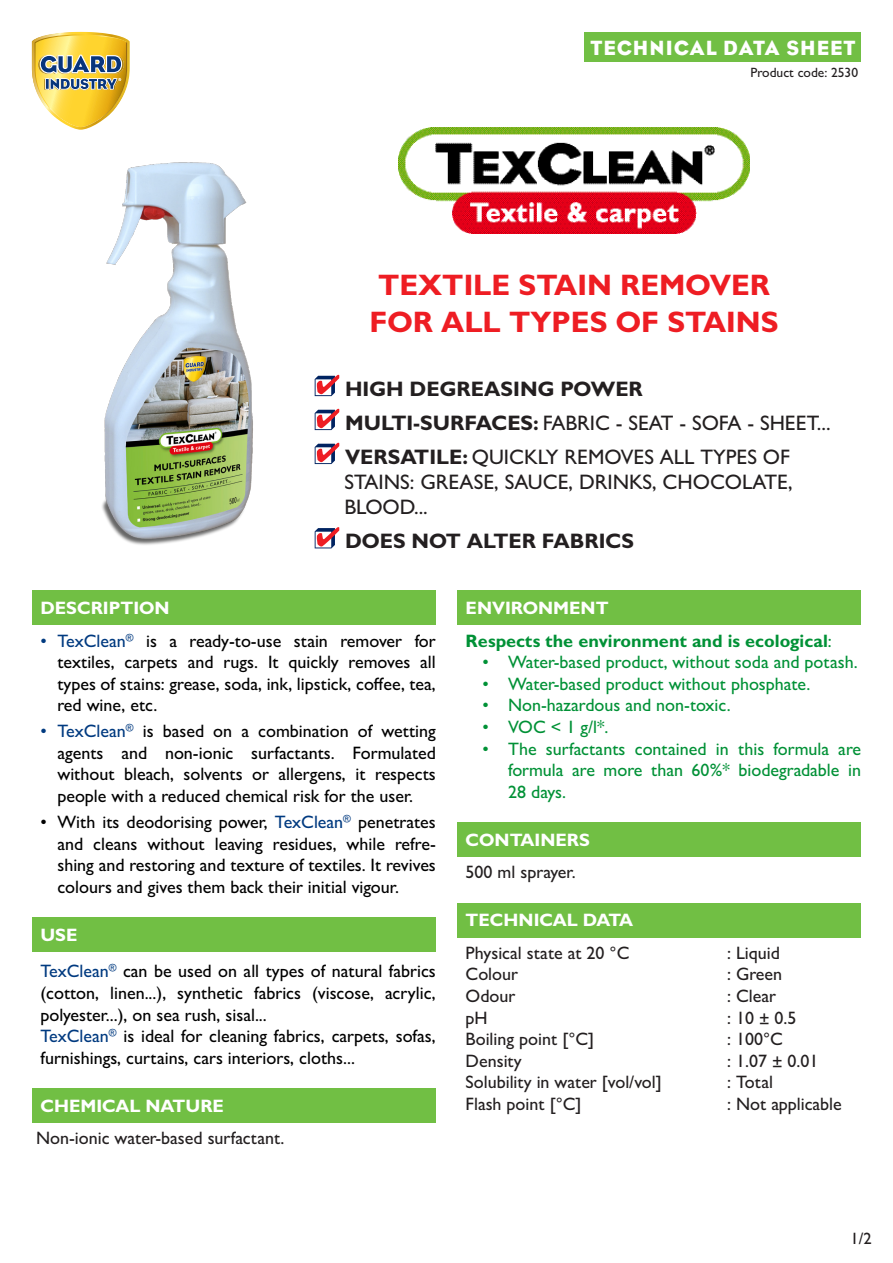
<style>
.page{position:relative;width:893px;height:1263px;background:#fff}
.page>*{position:absolute;margin:0;border:0;box-sizing:border-box;transform-origin:0 0}
.t1{font:700 29.7px "Gill Sans MT Std";color:#ee1d23}
.Retrait_corps_de_tex{font:500 21px/25.2px "Gill Sans MT Std";color:#231f20}
.Retrait_corps_de_tex-2{font:700 21px "Gill Sans MT Std";color:#231f20}
.t2{font:21px "Eagle";letter-spacing:.05em;color:#fff}
.paragraphe_descripti{font:500 18px/21.6px "Gill Sans MT Std";color:#000;text-align:justify}
.t3{font:500 18px/21.6px "Gill Sans MT Std";color:#009136;text-align:justify}
.Paragraphe_bullet{font:500 18px "Gill Sans MT Std";color:#231f20}
.Retrait_corps_de_tex-3{font:700 18px "Gill Sans MT Std";color:#fff}
.Retrait_corps_de_tex-4{font:700 18px "Gill Sans MT Std";color:#009136}
.Retrait_corps_de_tex-5{font:500 18px "Gill Sans MT Std";color:#231f20}
.Retrait_corps_de_tex-6{font:500 16.5px "Gill Sans MT Std";color:#231f20}
.t4{font:500 13.5px "Gill Sans MT Std";color:#231f20}
.s1{font-weight:700}
.s2{color:#003a80}
.s3{font-weight:500}
</style>
<div class="page">
<div style="left:585px;top:32px;width:276px;height:30px;background:#71bf44"></div>
<div style="left:32px;top:591px;width:404px;height:34px;background:#71bf44"></div>
<div style="left:32px;top:917px;width:404px;height:34px;background:#71bf44"></div>
<div style="left:32px;top:1089px;width:404px;height:34px;background:#71bf44"></div>
<div style="left:457px;top:591px;width:404px;height:34px;background:#71bf44"></div>
<div style="left:457px;top:823px;width:404px;height:34px;background:#71bf44"></div>
<div style="left:457px;top:903px;width:404px;height:34px;background:#71bf44"></div>
<svg style="left:32px;top:32px;width:98px;height:98px"></svg>
<img style="left:399px;top:128px;width:350px;height:106px">
<svg style="left:315px;top:375px;width:24px;height:21px"></svg>
<svg style="left:315px;top:409px;width:24px;height:21px"></svg>
<svg style="left:315px;top:443px;width:24px;height:21px"></svg>
<svg style="left:315px;top:527px;width:24px;height:21px"></svg>
<img style="left:102px;top:162px;width:151px;height:383px">
<p class="t2" style="left:590px;top:36px;width:267px">TECHNICAL DATA SHEET</p>
<p class="t4" style="left:750px;top:65px;width:109px">Product code: 2530</p>
<p class="t1" style="left:378px;top:266px;width:394px">TEXTILE STAIN REMOVER</p>
<p class="t1" style="left:369px;top:304px;width:411px">FOR ALL TYPES OF STAINS</p>
<p class="Retrait_corps_de_tex-2" style="left:345px;top:376px;width:299px">HIGH DEGREASING POWER</p>
<p class="Retrait_corps_de_tex" style="left:345px;top:410px;width:487px"><span class="s1">MULTI-SURFACES:</span> FABRIC - SEAT - SOFA - SHEET...</p>
<p class="Retrait_corps_de_tex" style="left:344px;top:444px;width:450px"><span class="s1">VERSATILE:</span> QUICKLY REMOVES ALL TYPES OF<br>STAINS: GREASE, SAUCE, DRINKS, CHOCOLATE,<br>BLOOD...</p>
<p class="Retrait_corps_de_tex-2" style="left:345px;top:528px;width:290px">DOES NOT ALTER FABRICS</p>
<p class="Retrait_corps_de_tex-3" style="left:40px;top:597px;width:131px">DESCRIPTION</p>
<p class="paragraphe_descripti" style="left:57px;top:629px;width:380px;text-indent:-17px"><span class="s2">• TexClean</span><sup>®</sup> is a ready-to-use stain remover for textiles, carpets and rugs. It quickly removes all types of stains: grease, soda, ink, lipstick, coffee, tea, red wine, etc.</p>
<p class="paragraphe_descripti" style="left:57px;top:720px;width:380px;text-indent:-17px"><span class="s2">• TexClean</span><sup>®</sup> is based on a combination of wetting agents and non-ionic surfactants. Formulated without bleach, solvents or allergens, it respects people with a reduced chemical risk for the user.</p>
<p class="paragraphe_descripti" style="left:57px;top:811px;width:380px;text-indent:-17px">• With its deodorising power, <span class="s2">TexClean</span><sup>®</sup> penetrates and cleans without leaving residues, while refre&shy;shing and restoring and texture of textiles. It revives colours and gives them back their initial vigour.</p>
<p class="Retrait_corps_de_tex-3" style="left:40px;top:923px;width:39px">USE</p>
<p class="paragraphe_descripti" style="left:40px;top:960px;width:397px"><span class="s2">TexClean</span><sup>®</sup> can be used on all types of natural fabrics (cotton, linen...), synthetic fabrics (viscose, acrylic, polyester...), on sea rush, sisal...</p>
<p class="paragraphe_descripti" style="left:40px;top:1025px;width:397px"><span class="s2">TexClean</span><sup>®</sup> is ideal for cleaning fabrics, carpets, sofas, furnishings, curtains, cars interiors, cloths...</p>
<p class="Retrait_corps_de_tex-3" style="left:40px;top:1095px;width:185px">CHEMICAL NATURE</p>
<p class="Paragraphe_bullet" style="left:36px;top:1127px;width:250px">Non-ionic water-based surfactant.</p>
<p class="Retrait_corps_de_tex-3" style="left:466px;top:597px;width:145px">ENVIRONMENT</p>
<p class="Retrait_corps_de_tex-4" style="left:466px;top:629px;width:368px">Respects the environment and is ecological<span class="s3">:</span></p>
<p class="t3" style="left:483px;top:651px;width:376px">• Water-based product, without soda and potash.</p>
<p class="t3" style="left:483px;top:673px;width:329px">• Water-based product without phosphate.</p>
<p class="t3" style="left:483px;top:694px;width:250px">• Non-hazardous and non-toxic.</p>
<p class="t3" style="left:483px;top:716px;width:127px">• VOC &lt; 1 g/l*.</p>
<p class="t3" style="left:508px;top:737px;width:354px;text-indent:-26px">• The surfactants contained in this formula are formula are more than 60%* biodegradable in 28 days.</p>
<p class="Retrait_corps_de_tex-3" style="left:466px;top:828px;width:126px">CONTAINERS</p>
<p class="Retrait_corps_de_tex-5" style="left:466px;top:861px;width:112px">500 ml sprayer.</p>
<p class="Retrait_corps_de_tex-3" style="left:466px;top:909px;width:169px">TECHNICAL DATA</p>
<p class="Paragraphe_bullet" style="left:466px;top:942px;width:165px">Physical state at 20 °C</p>
<p class="Paragraphe_bullet" style="left:727px;top:942px;width:54px">: Liquid</p>
<p class="Paragraphe_bullet" style="left:466px;top:963px;width:54px">Colour</p>
<p class="Paragraphe_bullet" style="left:727px;top:963px;width:57px">: Green</p>
<p class="Paragraphe_bullet" style="left:466px;top:985px;width:51px">Odour</p>
<p class="Paragraphe_bullet" style="left:727px;top:985px;width:50px">: Clear</p>
<p class="Paragraphe_bullet" style="left:466px;top:1007px;width:24px">pH</p>
<p class="Paragraphe_bullet" style="left:727px;top:1007px;width:71px">: 10 ± 0.5</p>
<p class="Paragraphe_bullet" style="left:466px;top:1028px;width:130px">Boiling point [°C]</p>
<p class="Paragraphe_bullet" style="left:727px;top:1028px;width:57px">: 100°C</p>
<p class="Paragraphe_bullet" style="left:466px;top:1050px;width:58px">Density</p>
<p class="Paragraphe_bullet" style="left:727px;top:1050px;width:93px">: 1.07 ± 0.01</p>
<p class="Paragraphe_bullet" style="left:466px;top:1071px;width:198px">Solubility in water [vol/vol]</p>
<p class="Paragraphe_bullet" style="left:727px;top:1071px;width:47px">: Total</p>
<p class="Paragraphe_bullet" style="left:466px;top:1093px;width:117px">Flash point [°C]</p>
<p class="Paragraphe_bullet" style="left:727px;top:1093px;width:116px">: Not applicable</p>
<p class="Retrait_corps_de_tex-6" style="left:851px;top:1229px;width:23px">1/2</p>
</div>
